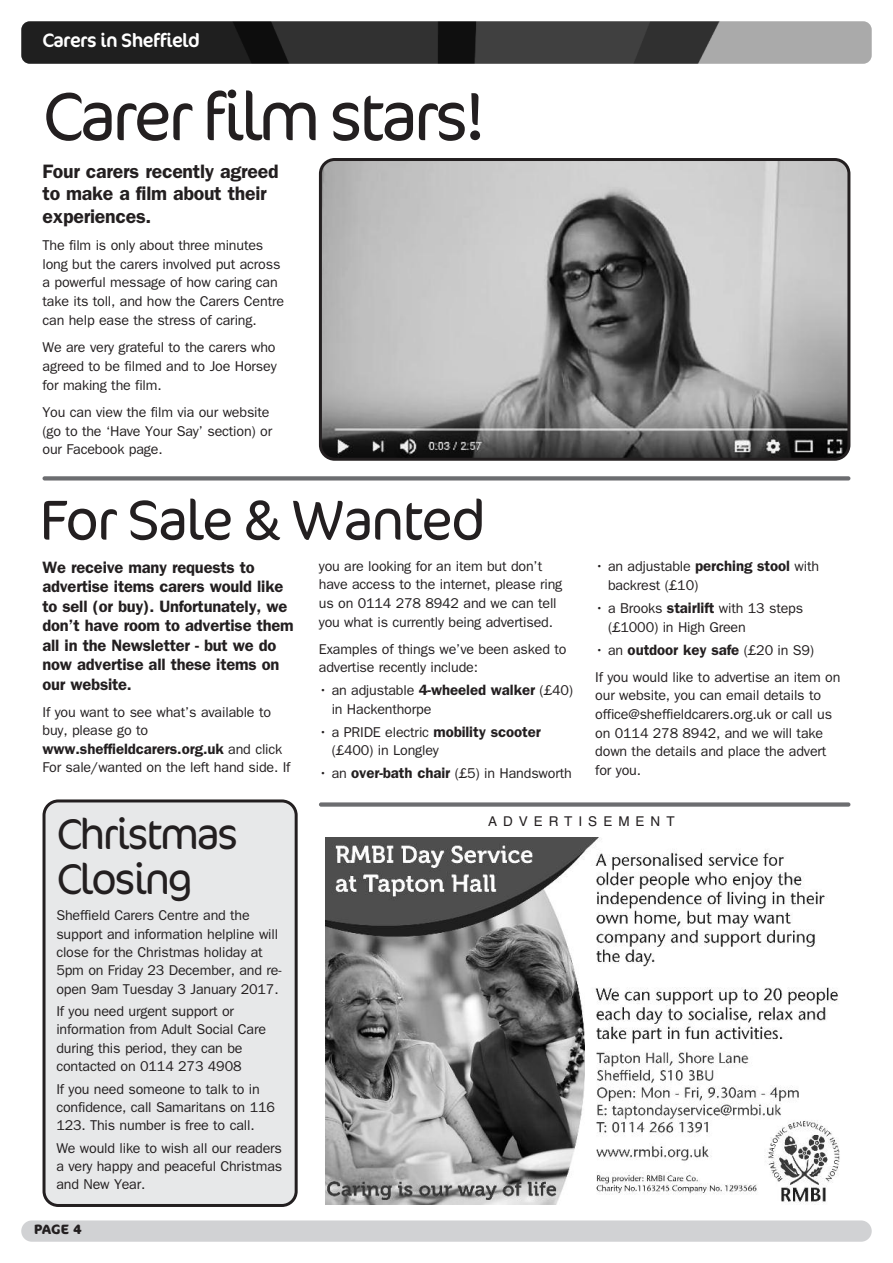
<style>
.page{position:relative;width:893px;height:1263px;background:#fff}
.page>*{position:absolute;margin:0;border:0;box-sizing:border-box;transform-origin:0 0}
.t1{font:300 69px "Cocon";letter-spacing:-.055em;color:#231f20}
.t2{font:300 57px "Cocon";letter-spacing:-.04em;color:#231f20}
.t3{font:300 43.5px/44.5px "Cocon";letter-spacing:-.055em;color:#231f20}
.t4{font:600 19.5px/22.5px "Franklin Gothic";letter-spacing:-.01em;color:#231f20}
.t5{font:19.5px "Cocon";letter-spacing:-.03em;color:#fff}
.t6{font:600 16.5px/19.5px "Franklin Gothic";letter-spacing:-.01em;color:#231f20}
.t7{font:600 15px "Franklin Gothic";letter-spacing:-.005em;color:#231f20}
.t8{font:14.25px/18.6px "Franklin Gothic";letter-spacing:-.01em;color:#231f20}
.t9{font:13.5px "Helvetica";letter-spacing:.445em;color:#231f20}
.t10{font:700 13.5px "Cocon";color:#231f20}
.s1{font-weight:400;font-size:14.25px}
.s2{font-weight:600;font-size:15px}
</style>
<div class="page">
<div style="left:43px;top:799px;width:255px;height:408px;background:#e7e8e9"></div>
<div style="left:21px;top:1220px;width:851px;height:22px;background:#d1d2d4;border-radius:11px"></div>
<img style="left:21px;top:21px;width:851px;height:43px;border-radius:9px">
<svg style="left:43px;top:476px;width:807px;height:4px;background:#757679"></svg>
<div style="left:319px;top:802px;width:531px;height:5px;background:#6c6d70;border-radius:2px"></div>
<svg style="left:319px;top:158px;width:531px;height:303px;background:#9c9b9c"></svg>
<img style="left:325px;top:838px;width:515px;height:367px">
<h3 class="t5" style="left:43px;top:29px;width:159px">Carers in Sheffield</h3>
<h1 class="t1" style="left:42px;top:77px;width:445px">Carer film stars!</h1>
<h3 class="t4" style="left:43px;top:161px;width:238px">Four carers recently agreed to make a film about their experiences.</h3>
<p class="t8" style="left:43px;top:236px;width:243px">The film is only about three minutes long but the carers involved put across a powerful message of how caring can take its toll, and how the Carers Centre can help ease the stress of caring.</p>
<p class="t8" style="left:43px;top:338px;width:236px;text-align:justify">We are very grateful to the carers who agreed to be filmed and to Joe Horsey for making the film.</p>
<p class="t8" style="left:43px;top:403px;width:231px">You can view the film via our website (go to the ‘Have Your Say’ section) or our Facebook page.</p>
<h2 class="t2" style="left:39px;top:487px;width:448px">For Sale &amp; Wanted</h2>
<p class="t6" style="left:43px;top:558px;width:253px">We receive many requests to advertise items carers would like to sell (or buy). Unfortunately, we don’t have room to advertise them all in the Newsletter - but we do now advertise all these items on our website.</p>
<p class="t8" style="left:43px;top:703px;width:230px">If you want to see what’s available to buy, please go to</p>
<p class="t7" style="left:43px;top:742px;width:241px">www.sheffieldcarers.org.uk <span class="s1">and click</span></p>
<p class="t8" style="left:43px;top:758px;width:249px">For sale/wanted on the left hand side. If</p>
<p class="t8" style="left:319px;top:557px;width:245px">you are looking for an item but don’t have access to the internet, please ring us on 0114 278 8942 and we can tell you what is currently being advertised.</p>
<p class="t8" style="left:319px;top:640px;width:249px">Examples of things we’ve been asked to advertise recently include:</p>
<p class="t8" style="left:332px;top:681px;width:243px;text-indent:-13px">• an adjustable <span class="s2">4-wheeled walker</span> (£40) in Hackenthorpe</p>
<p class="t8" style="left:332px;top:723px;width:211px;text-indent:-13px">• a PRIDE electric <span class="s2">mobility scooter </span>(£400) in Longley</p>
<p class="t8" style="left:319px;top:764px;width:254px">• an <span class="s2">over-bath chair</span> (£5) in Handsworth</p>
<p class="t8" style="left:608px;top:557px;width:213px;text-indent:-13px">• an adjustable <span class="s2">perching stool</span> with backrest (£10)</p>
<p class="t8" style="left:608px;top:599px;width:197px;text-indent:-13px">• a Brooks <span class="s2">stairlift</span> with 13 steps (£1000) in High Green</p>
<p class="t7" style="left:595px;top:643px;width:220px"><span class="s1">• an</span> outdoor key safe <span class="s1">(£20 in S9)</span></p>
<p class="t8" style="left:595px;top:668px;width:247px">If you would like to advertise an item on our website, you can email details to office@sheffieldcarers.org.uk or call us on 0114 278 8942, and we will take down the details and place the advert for you.</p>
<h3 class="t3" style="left:56px;top:813px;width:184px">Christmas<br>Closing</h3>
<p class="t8" style="left:56px;top:906px;width:227px">Sheffield Carers Centre and the support and information helpline will close for the Christmas holiday at 5pm on Friday 23 December, and re&shy;open 9am Tuesday 3 January 2017.</p>
<p class="t8" style="left:56px;top:1002px;width:211px">If you need urgent support or information from Adult Social Care during this period, they can be contacted on 0114 273 4908</p>
<p class="t8" style="left:56px;top:1080px;width:220px">If you need someone to talk to in confidence, call Samaritans on 116<br>123. This number is free to call.</p>
<p class="t8" style="left:56px;top:1139px;width:227px;text-align:justify">We would like to wish all our readers a very happy and peaceful Christmas and New Year.</p>
<p class="t10" style="left:34px;top:1221px;width:49px">PAGE 4</p>
<p class="t9" style="left:488px;top:813px;width:188px">ADVERTISEMENT</p>
</div>
